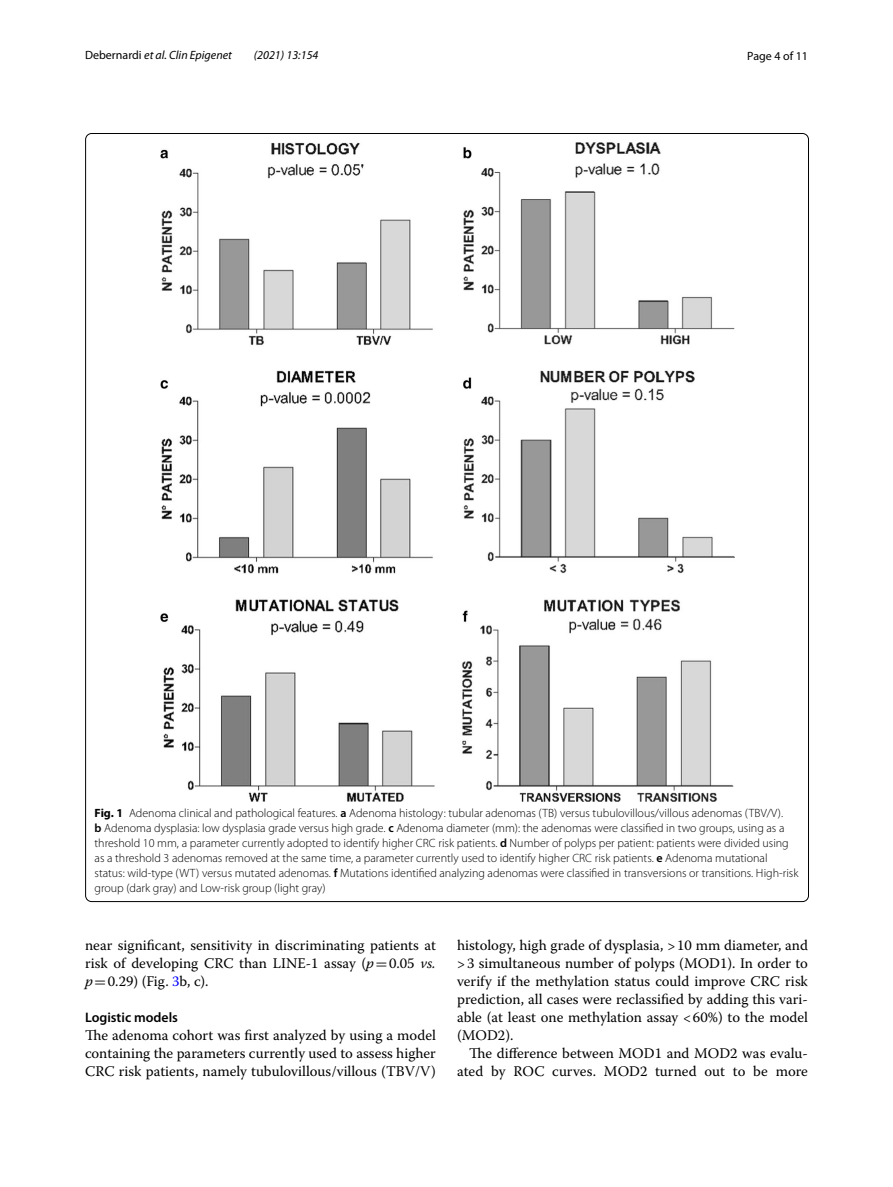
<style>
.page{position:relative;width:893px;height:1187px;background:#fff}
.page>*{position:absolute;margin:0;border:0;box-sizing:border-box;transform-origin:0 0}
.t1{font:14.7px/18px "Warnock Pro";color:#000;text-align:justify}
.t2{font:600 13.8px "Myriad Pro";color:#000}
.t3{font:300 12px/15px "Myriad Pro";color:#000}
.t4{font:italic 12px "Myriad Pro";color:#000}
.t5{font:12px "Myriad Pro";color:#000}
.s1{font-style:normal}
.s2{font-weight:700}
.s3{font-weight:600}
.s4{font-style:italic}
.s5{font-family:"MTSY"}
.s6{color:#00f}
</style>
<div class="page">
<img style="left:160px;top:142px;width:574px;height:659px">
<p class="t4" style="left:85px;top:48px;width:148px"><span class="s1">Debernardi</span> et al. Clin Epigenet</p>
<p class="t4" style="left:254px;top:48px;width:66px">(2021) 13:154</p>
<p class="t5" style="left:747px;top:48px;width:62px">Page 4 of 11</p>
<p class="t3" style="left:95px;top:805px;width:705px"><span class="s2">Fig. 1</span> Adenoma clinical and pathological features. <span class="s3">a</span> Adenoma histology: tubular adenomas (TB) versus tubulovillous/villous adenomas (TBV/V).<br><span class="s3">b</span> Adenoma dysplasia: low dysplasia grade versus high grade. <span class="s3">c</span> Adenoma diameter (mm): the adenomas were classified in two groups, using as a threshold 10 mm, a parameter currently adopted to identify higher CRC risk patients. <span class="s3">d</span> Number of polyps per patient: patients were divided using as a threshold 3 adenomas removed at the same time, a parameter currently used to identify higher CRC risk patients. <span class="s3">e</span> Adenoma mutational status: wild-type (WT) versus mutated adenomas. <span class="s3">f</span> Mutations identified analyzing adenomas were classified in transversions or transitions. High-risk group (dark gray) and Low-risk group (light gray)</p>
<p class="t1" style="left:85px;top:935px;width:352px">near significant, sensitivity in discriminating patients at risk of developing CRC than LINE-1 assay (<span class="s4">p</span><span class="s5">=</span>0.05 <span class="s4">vs. p</span><span class="s5">=</span>0.29) (Fig. <span class="s6">3</span>b, c).</p>
<p class="t2" style="left:85px;top:1008px;width:94px">Logistic models</p>
<p class="t1" style="left:85px;top:1025px;width:352px">The adenoma cohort was first analyzed by using a model containing the parameters currently used to assess higher CRC risk patients, namely tubulovillous/villous (TBV/V)</p>
<p class="t1" style="left:457px;top:935px;width:352px">histology, high grade of dysplasia, &gt;10 mm diameter, and &gt;3 simultaneous number of polyps (MOD1). In order to verify if the methylation status could improve CRC risk prediction, all cases were reclassified by adding this vari&shy;able (at least one methylation assay &lt;60%) to the model (MOD2).</p>
<p class="t1" style="left:457px;top:1043px;width:352px;text-align:right">The difference between MOD1 and MOD2 was evalu&shy;ated by ROC curves. MOD2 turned out to be more</p>
</div>
